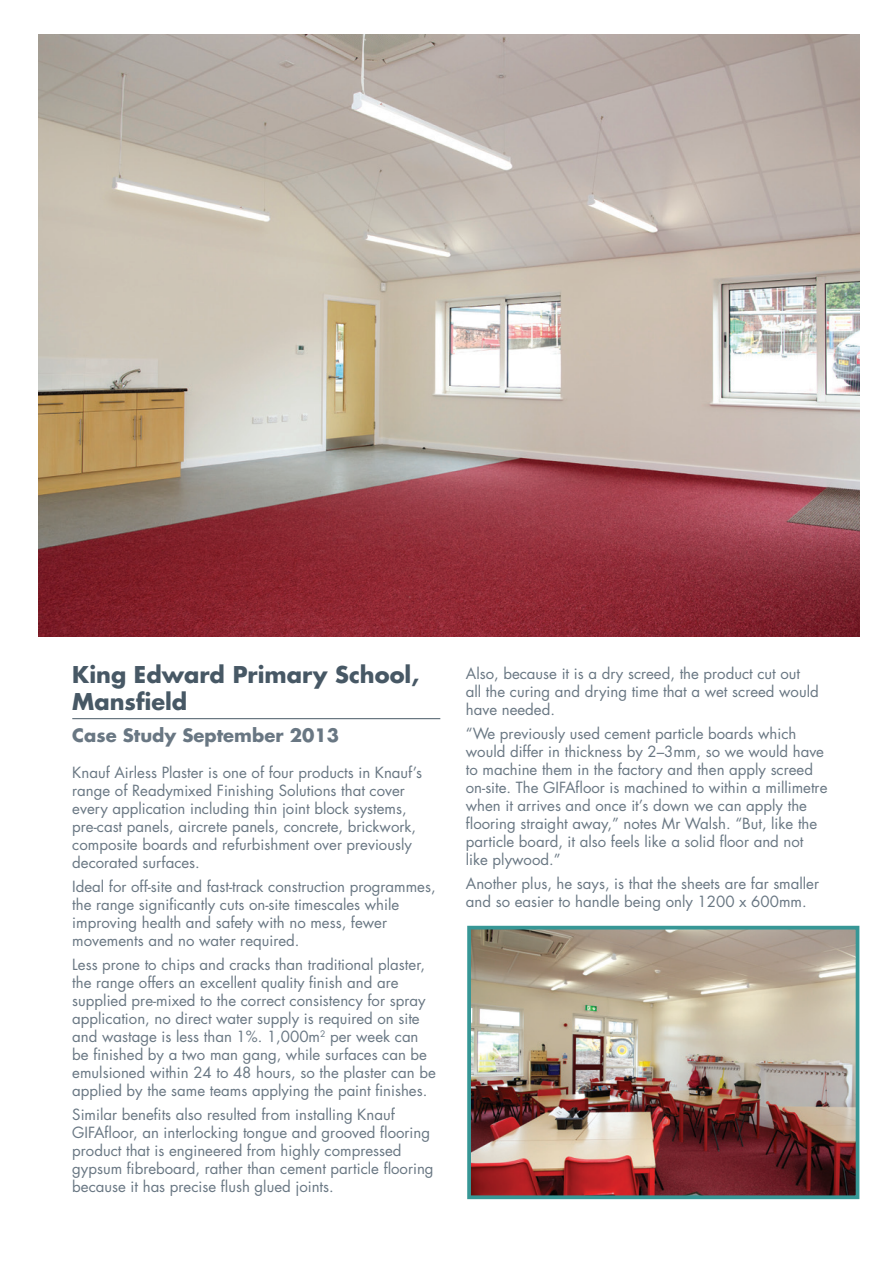
<style>
.page{position:relative;width:893px;height:1263px;background:#fff}
.page>*{position:absolute;margin:0;border:0;box-sizing:border-box;transform-origin:0 0}
.Bold_Inner_Spread{font:700 22.5px/27px "Futura Std";color:#475865}
.Subtitles{font:700 18px "Futura Std";color:#697783}
.Body_copy_10_12_-1{font:15px/18px "Futura Std";color:#697783}
</style>
<div class="page">
<img style="left:39px;top:34px;width:820px;height:603px">
<hr style="left:72px;top:718px;width:368px;height:1px;background:#475865">
<img style="left:472px;top:931px;width:382px;height:263px">
<div style="left:467px;top:926px;width:392px;height:273px;border:4px solid #379796"></div>
<p class="Bold_Inner_Spread" style="left:72px;top:660px;width:348px">King Edward Primary School,<br>Mansfield</p>
<p class="Subtitles" style="left:72px;top:723px;width:268px">Case Study September 2013</p>
<p class="Body_copy_10_12_-1" style="left:72px;top:764px;width:351px">Knauf Airless Plaster is one of four products in Knauf’s range of Readymixed Finishing Solutions that cover every application including thin joint block systems, pre-cast panels, aircrete panels, concrete, brickwork, composite boards and refurbishment over previously decorated surfaces.</p>
<p class="Body_copy_10_12_-1" style="left:72px;top:878px;width:365px">Ideal for off-site and fast-track construction programmes, the range significantly cuts on-site timescales while improving health and safety with no mess, fewer movements and no water required.</p>
<p class="Body_copy_10_12_-1" style="left:72px;top:956px;width:365px">Less prone to chips and cracks than traditional plaster, the range offers an excellent quality finish and are supplied pre-mixed to the correct consistency for spray application, no direct water supply is required on site and wastage is less than 1%. 1,000m<sup>2</sup> per week can be finished by a two man gang, while surfaces can be emulsioned within 24 to 48 hours, so the plaster can be applied by the same teams applying the paint finishes.</p>
<p class="Body_copy_10_12_-1" style="left:72px;top:1106px;width:363px">Similar benefits also resulted from installing Knauf GIFAfloor, an interlocking tongue and grooved flooring product that is engineered from highly compressed gypsum fibreboard, rather than cement particle flooring because it has precise flush glued joints.</p>
<p class="Body_copy_10_12_-1" style="left:466px;top:665px;width:354px">Also, because it is a dry screed, the product cut out all the curing and drying time that a wet screed would have needed.</p>
<p class="Body_copy_10_12_-1" style="left:466px;top:725px;width:363px">“We previously used cement particle boards which would differ in thickness by 2–3mm, so we would have to machine them in the factory and then apply screed on-site. The GIFAfloor is machined to within a millimetre when it arrives and once it’s down we can apply the flooring straight away,” notes Mr Walsh. “But, like the particle board, it also feels like a solid floor and not like plywood.”</p>
<p class="Body_copy_10_12_-1" style="left:466px;top:875px;width:355px">Another plus, he says, is that the sheets are far smaller and so easier to handle being only 1200 x 600mm.</p>
</div>
